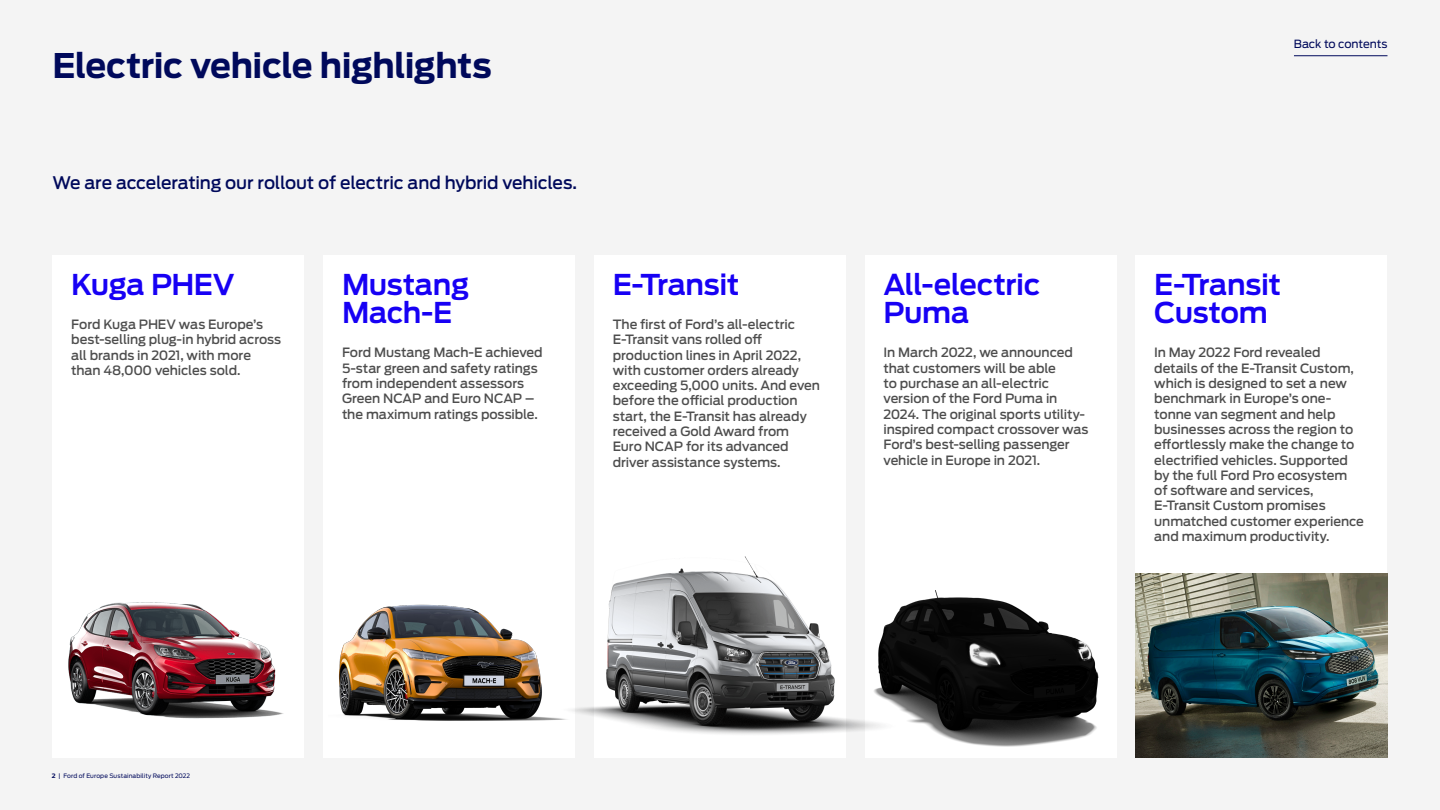
<style>
.page{position:relative;width:1440px;height:810px;background:#f4f4f4}
.page>*{position:absolute;margin:0;border:0;box-sizing:border-box;transform-origin:0 0}
.Page_Header{font:700 33.75px "Ford Antenna";letter-spacing:-.02em;color:#00095b}
.Infographic___Pull_O{font:600 28.5px/28.5px "Ford Antenna";letter-spacing:-.015em;color:#1700f4}
.Intro_Copy{font:500 17.25px "Ford Antenna";letter-spacing:-.01em;color:#00095b}
.Infographic___Body_C{font:500 12.75px/15.3px "Ford Antenna";letter-spacing:-.005em;color:#4d4d4d}
.t1{font:11.25px "Ford Antenna";letter-spacing:-.01em;color:#00095b}
.t2{font:6px "Ford Antenna";letter-spacing:.01em;color:#00095b}
.s1{font-weight:700}
</style>
<div class="page">
<div style="left:52px;top:255px;width:252px;height:502px;background:#fff"></div>
<div style="left:323px;top:255px;width:252px;height:502px;background:#fff"></div>
<div style="left:594px;top:255px;width:252px;height:502px;background:#fff"></div>
<div style="left:865px;top:255px;width:252px;height:502px;background:#fff"></div>
<div style="left:1136px;top:255px;width:252px;height:502px;background:#fff"></div>
<img style="left:345px;top:604px;width:206px;height:117px">
<img style="left:68px;top:602px;width:277px;height:117px">
<img style="left:906px;top:590px;width:193px;height:157px">
<hr style="left:1294px;top:56px;width:93px;height:1px;background:#00095b">
<img style="left:551px;top:556px;width:355px;height:179px">
<img style="left:1136px;top:573px;width:252px;height:184px">
<p class="Page_Header" style="left:52px;top:35px;width:441px">Electric vehicle highlights</p>
<p class="Intro_Copy" style="left:52px;top:168px;width:526px">We are accelerating our rollout of electric and hybrid vehicles.</p>
<p class="Infographic___Pull_O" style="left:71px;top:267px;width:165px">Kuga PHEV</p>
<p class="Infographic___Body_C" style="left:71px;top:315px;width:212px">Ford Kuga PHEV was Europe’s best-selling plug-in hybrid across all brands in 2021, with more than 48,000 vehicles sold.</p>
<p class="Infographic___Pull_O" style="left:342px;top:267px;width:129px">Mustang<br>Mach-E</p>
<p class="Infographic___Body_C" style="left:342px;top:344px;width:202px">Ford Mustang Mach-E achieved<br>5-star green and safety ratings from independent assessors<br>Green NCAP and Euro NCAP – the maximum ratings possible.</p>
<p class="Infographic___Pull_O" style="left:613px;top:267px;width:128px">E-Transit</p>
<p class="Infographic___Body_C" style="left:613px;top:315px;width:209px">The first of Ford’s all-electric<br>E-Transit vans rolled off production lines in April 2022, with customer orders already exceeding 5,000 units. And even before the official production start, the E-Transit has already received a Gold Award from<br>Euro NCAP for its advanced driver assistance systems.</p>
<p class="Infographic___Pull_O" style="left:884px;top:267px;width:158px">All-electric<br>Puma</p>
<p class="Infographic___Body_C" style="left:884px;top:344px;width:207px">In March 2022, we announced that customers will be able<br>to purchase an all-electric version of the Ford Puma in<br>2024. The original sports utility&shy;inspired compact crossover was<br>Ford’s best-selling passenger vehicle in Europe in 2021.</p>
<p class="t1" style="left:1294px;top:34px;width:95px">Back to contents</p>
<p class="Infographic___Pull_O" style="left:1154px;top:267px;width:128px">E-Transit<br>Custom</p>
<p class="Infographic___Body_C" style="left:1154px;top:344px;width:211px">In May 2022 Ford revealed details of the E-Transit Custom, which is designed to set a new benchmark in Europe’s one&shy;tonne van segment and help businesses across the region to effortlessly make the change to electrified vehicles. Supported by the full Ford Pro ecosystem of software and services,<br>E-Transit Custom promises unmatched customer experience and maximum productivity.</p>
<p class="t2" style="left:52px;top:770px;width:140px"><span class="s1">2</span> | Ford of Europe Sustainability Report 2022</p>
</div>
